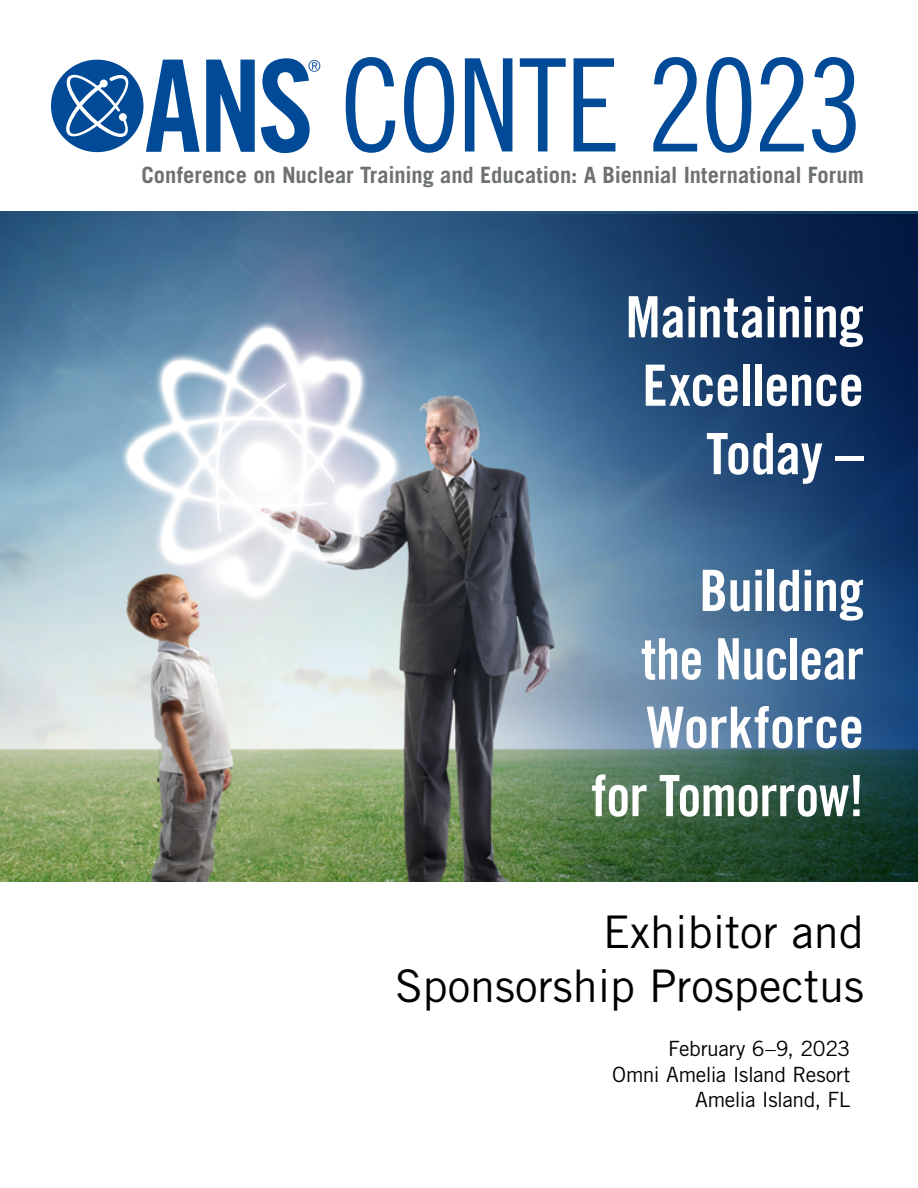
<style>
.page{position:relative;width:918px;height:1188px;background:#fff}
.page>*{position:absolute;margin:0;border:0;box-sizing:border-box;transform-origin:0 0}
.t1{font:129px "Trade Gothic LT Std Cn 18";letter-spacing:-.025em;color:#004a98;scale:.95 1}
.t2{font:57px/68.4px "Trade Gothic LT Std Bd Cn 20";letter-spacing:-.01em;color:#fff;text-align:right}
.t3{font:45px/54px "Trade Gothic LT Std";color:#000;text-align:right}
.t4{font:700 22.5px "Trade Gothic LT Std";letter-spacing:-.005em;color:#6e7171}
.t5{font:21px/25.2px "Trade Gothic LT Std";letter-spacing:-.02em;color:#000;text-align:right}
</style>
<div class="page">
<img style="left:0;top:212px;width:918px;height:669px">
<svg style="left:206px;top:60px;width:49px;height:92px"></svg>
<svg style="left:51px;top:60px;width:149px;height:92px"></svg>
<svg style="left:261px;top:58px;width:59px;height:95px"></svg>
<img style="left:440px;top:214px;width:478px;height:667px">
<h1 class="t1" style="left:340px;top:29px;width:553px">CONTE 2023</h1>
<p class="t4" style="left:141px;top:161px;width:724px">Conference on Nuclear Training and Education: A Biennial International Forum</p>
<h2 class="t2" style="left:626px;top:282px;width:240px">Maintaining<br>Excellence<br>Today –</h2>
<h2 class="t2" style="left:592px;top:556px;width:274px">Building<br>the Nuclear<br>Workforce for Tomorrow!</h2>
<h3 class="t3" style="left:395px;top:905px;width:470px">Exhibitor and<br>Sponsorship Prospectus</h3>
<p class="t5" style="left:612px;top:1036px;width:240px">February 6–9, 2023<br>Omni Amelia Island Resort<br>Amelia Island, FL</p>
</div>
